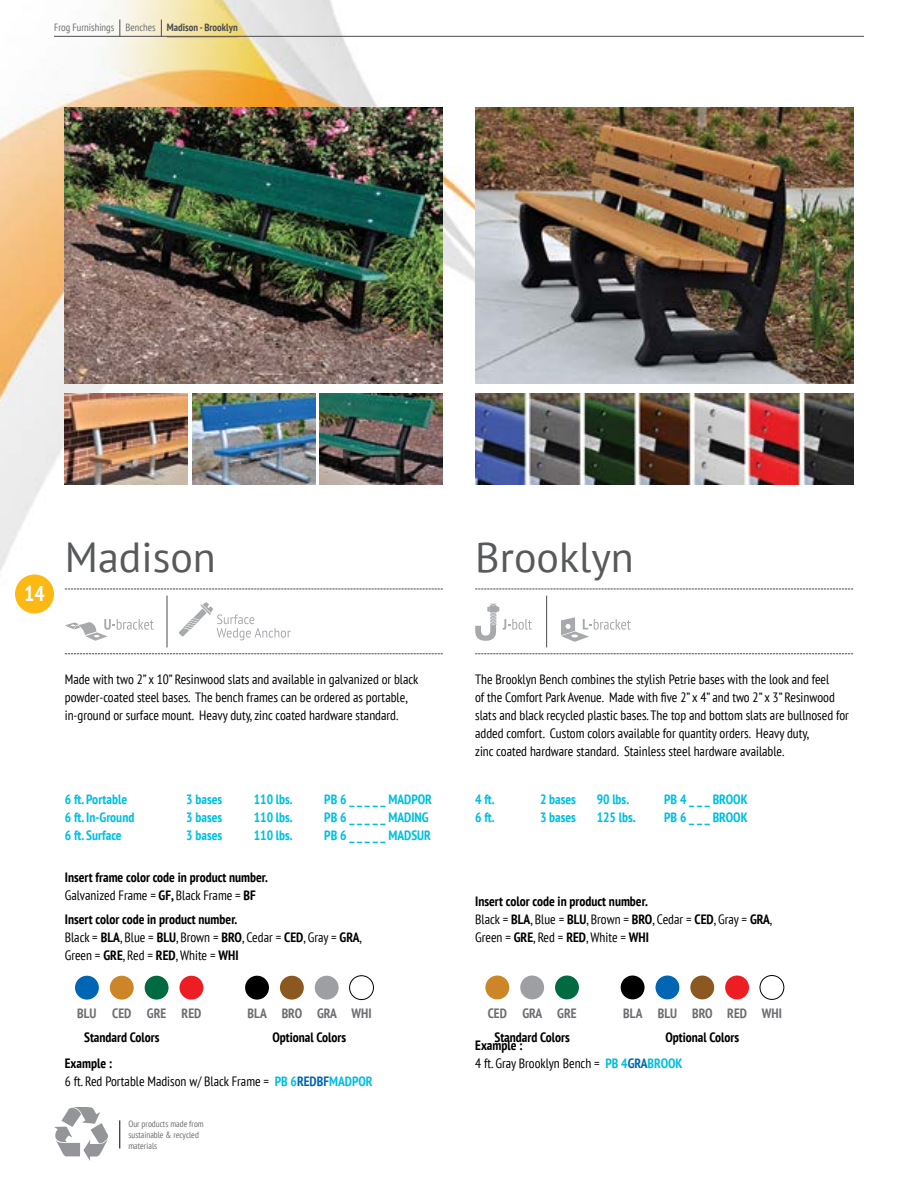
<style>
.page{position:relative;width:918px;height:1188px;background:#fff}
.page>*{position:absolute;margin:0;border:0;box-sizing:border-box;transform-origin:0 0}
.t1{font:42px "PT Sans";color:#58595b}
.t2{font:700 condensed 21.3px "PT Sans";color:#fff}
.t3{font:condensed 13.5px/18px "PT Sans";color:#000}
.t4{font:700 condensed 13.5px/18px "PT Sans";color:#000}
.t5{font:700 condensed 13.5px "PT Sans";color:#00bfdf}
.t6{font:700 condensed 13.5px "PT Sans";color:#6d6e71}
.t7{font:condensed 10.5px "PT Sans";color:#6d6e71}
.t8{font:condensed 9px/10.8px "PT Sans";color:#6d6e71}
.s1{font-weight:700;color:#4d4d4f}
.s2{font-weight:400}
.s3{font-weight:700}
.s4{font-weight:700;color:#00bfdf}
.s5{font-weight:700;color:#0066b3}
</style>
<div class="page">
<img style="left:0;top:0;width:864px;height:1149px">
<div style="left:15px;top:574px;width:39px;height:40px;background:#fdb913;border-radius:50%"></div>
<hr style="left:167px;top:36px;width:71px;height:2px;background:#fdb913">
<svg style="left:161px;top:20px;width:1px;height:16px"></svg>
<svg style="left:120px;top:20px;width:1px;height:16px"></svg>
<hr style="left:54px;top:36px;width:810px;height:1px;background:#4d4d4f">
<svg style="left:54px;top:1107px;width:54px;height:54px"></svg>
<svg style="left:120px;top:1120px;width:1px;height:28px"></svg>
<svg style="left:65px;top:589px;width:378px;height:1px"></svg>
<svg style="left:65px;top:653px;width:378px;height:1px"></svg>
<div style="left:75px;top:976px;width:24px;height:24px;background:#0066b3;border-radius:50%"></div>
<div style="left:110px;top:976px;width:24px;height:24px;background:#cd8627;border-radius:50%"></div>
<div style="left:145px;top:976px;width:24px;height:24px;background:#006a41;border-radius:50%"></div>
<div style="left:179px;top:976px;width:24px;height:24px;background:#ed1d24;border-radius:50%"></div>
<div style="left:245px;top:976px;width:24px;height:24px;background:#000;border-radius:50%"></div>
<div style="left:280px;top:976px;width:24px;height:24px;background:#8b5920;border-radius:50%"></div>
<div style="left:315px;top:976px;width:24px;height:24px;background:#9d9fa2;border-radius:50%"></div>
<div style="left:350px;top:976px;width:23px;height:24px;background:#fff;border-radius:50%"></div>
<div style="left:349px;top:976px;width:25px;height:24px;border:1px solid #000;border-radius:50%"></div>
<svg style="left:475px;top:589px;width:378px;height:1px"></svg>
<svg style="left:475px;top:653px;width:378px;height:1px"></svg>
<div style="left:485px;top:976px;width:24px;height:23px;background:#cd8627;border-radius:50%"></div>
<div style="left:520px;top:976px;width:24px;height:23px;background:#9d9fa2;border-radius:50%"></div>
<div style="left:555px;top:976px;width:24px;height:23px;background:#006a41;border-radius:50%"></div>
<div style="left:621px;top:976px;width:24px;height:23px;background:#000;border-radius:50%"></div>
<div style="left:655px;top:976px;width:24px;height:23px;background:#0066b3;border-radius:50%"></div>
<div style="left:690px;top:976px;width:24px;height:23px;background:#8b5920;border-radius:50%"></div>
<div style="left:725px;top:976px;width:24px;height:23px;background:#ed1d24;border-radius:50%"></div>
<div style="left:760px;top:976px;width:24px;height:23px;background:#fff;border-radius:50%"></div>
<div style="left:760px;top:975px;width:24px;height:25px;border:1px solid #000;border-radius:50%"></div>
<svg style="left:475px;top:604px;width:57px;height:37px"></svg>
<hr style="left:546px;top:596px;width:1px;height:51px;background:#4d4d4f">
<svg style="left:561px;top:617px;width:70px;height:25px"></svg>
<hr style="left:167px;top:596px;width:1px;height:51px;background:#4d4d4f">
<svg style="left:65px;top:619px;width:89px;height:22px"></svg>
<svg style="left:179px;top:602px;width:112px;height:38px"></svg>
<img style="left:475px;top:108px;width:378px;height:275px">
<img style="left:475px;top:393px;width:378px;height:92px">
<img style="left:65px;top:108px;width:378px;height:275px">
<img style="left:65px;top:393px;width:123px;height:92px">
<img style="left:192px;top:393px;width:123px;height:92px">
<img style="left:320px;top:393px;width:123px;height:92px">
<p class="t7" style="left:54px;top:21px;width:185px">Frog Furnishings Benches <span class="s1">Madison - Brooklyn</span></p>
<h2 class="t2" style="left:24px;top:579px;width:22px">14</h2>
<h1 class="t1" style="left:65px;top:531px;width:153px">Madison</h1>
<p class="t3" style="left:65px;top:670px;width:355px">Made with two 2” x 10” Resinwood slats and available in galvanized or black powder-coated steel bases. The bench frames can be ordered as portable, in-ground or surface mount. Heavy duty, zinc coated hardware standard.</p>
<p class="t5" style="left:65px;top:791px;width:64px">6 ft. Portable</p>
<p class="t5" style="left:186px;top:791px;width:38px">3 bases</p>
<p class="t5" style="left:254px;top:791px;width:40px">110 lbs.</p>
<p class="t5" style="left:324px;top:791px;width:109px">PB 6 _ _ _ _ _ MADPOR</p>
<p class="t5" style="left:65px;top:809px;width:71px">6 ft. In-Ground</p>
<p class="t5" style="left:186px;top:809px;width:38px">3 bases</p>
<p class="t5" style="left:254px;top:809px;width:40px">110 lbs.</p>
<p class="t5" style="left:324px;top:809px;width:106px">PB 6 _ _ _ _ _ MADING</p>
<p class="t5" style="left:65px;top:827px;width:58px">6 ft. Surface</p>
<p class="t5" style="left:186px;top:827px;width:38px">3 bases</p>
<p class="t5" style="left:254px;top:827px;width:40px">110 lbs.</p>
<p class="t5" style="left:324px;top:827px;width:108px">PB 6 _ _ _ _ _ MADSUR</p>
<p class="t4" style="left:65px;top:868px;width:205px">Insert frame color code in product number.<br><span class="s2">Galvanized Frame =</span> GF, <span class="s2">Black Frame =</span> BF</p>
<p class="t4" style="left:65px;top:910px;width:299px">Insert color code in product number.<br><span class="s2">Black =</span> BLA<span class="s2">, Blue =</span> BLU<span class="s2">, Brown =</span> BRO<span class="s2">, Cedar =</span> CED<span class="s2">, Gray =</span> GRA<span class="s2">,<br>Green =</span> GRE<span class="s2">, Red =</span> RED<span class="s2">, White =</span> WHI</p>
<p class="t6" style="left:77px;top:1004px;width:126px">BLU CED GRE RED</p>
<p class="t4" style="left:84px;top:1028px;width:77px">Standard Colors</p>
<p class="t6" style="left:248px;top:1004px;width:125px">BLA BRO GRA WHI</p>
<p class="t4" style="left:272px;top:1028px;width:75px">Optional Colors</p>
<p class="t3" style="left:65px;top:1054px;width:309px"><span class="s3">Example :<br></span>6 ft. Red Portable Madison w/ Black Frame = <span class="s4">PB 6</span><span class="s5">REDBF</span><span class="s4">MADPOR</span></p>
<p class="t8" style="left:128px;top:1118px;width:77px">Our products made from sustainable &amp; recycled materials</p>
<h1 class="t1" style="left:475px;top:531px;width:160px">Brooklyn</h1>
<p class="t3" style="left:475px;top:670px;width:375px">The Brooklyn Bench combines the stylish Petrie bases with the look and feel<br>of the Comfort Park Avenue. Made with five 2” x 4” and two 2” x 3” Resinwood slats and black recycled plastic bases. The top and bottom slats are bullnosed for added comfort. Custom colors available for quantity orders. Heavy duty,<br>zinc coated hardware standard. Stainless steel hardware available.</p>
<p class="t5" style="left:475px;top:791px;width:21px">4 ft.</p>
<p class="t5" style="left:540px;top:791px;width:38px">2 bases</p>
<p class="t5" style="left:597px;top:791px;width:34px">90 lbs.</p>
<p class="t5" style="left:664px;top:791px;width:85px">PB 4 _ _ _ BROOK</p>
<p class="t5" style="left:475px;top:809px;width:21px">6 ft.</p>
<p class="t5" style="left:540px;top:809px;width:38px">3 bases</p>
<p class="t5" style="left:597px;top:809px;width:40px">125 lbs.</p>
<p class="t5" style="left:664px;top:809px;width:85px">PB 6 _ _ _ BROOK</p>
<p class="t4" style="left:475px;top:892px;width:299px">Insert color code in product number.<br><span class="s2">Black =</span> BLA<span class="s2">, Blue =</span> BLU<span class="s2">, Brown =</span> BRO<span class="s2">, Cedar =</span> CED<span class="s2">, Gray =</span> GRA<span class="s2">,<br>Green =</span> GRE<span class="s2">, Red =</span> RED<span class="s2">, White =</span> WHI</p>
<p class="t6" style="left:488px;top:1004px;width:90px">CED GRA GRE</p>
<p class="t4" style="left:494px;top:1028px;width:77px">Standard Colors</p>
<p class="t6" style="left:623px;top:1004px;width:160px">BLA BLU BRO RED WHI</p>
<p class="t4" style="left:665px;top:1028px;width:75px">Optional Colors</p>
<p class="t3" style="left:475px;top:1036px;width:209px"><span class="s3">Example :<br></span>4 ft. Gray Brooklyn Bench = <span class="s4">PB 4</span><span class="s5">GRA</span><span class="s4">BROOK</span></p>
</div>
